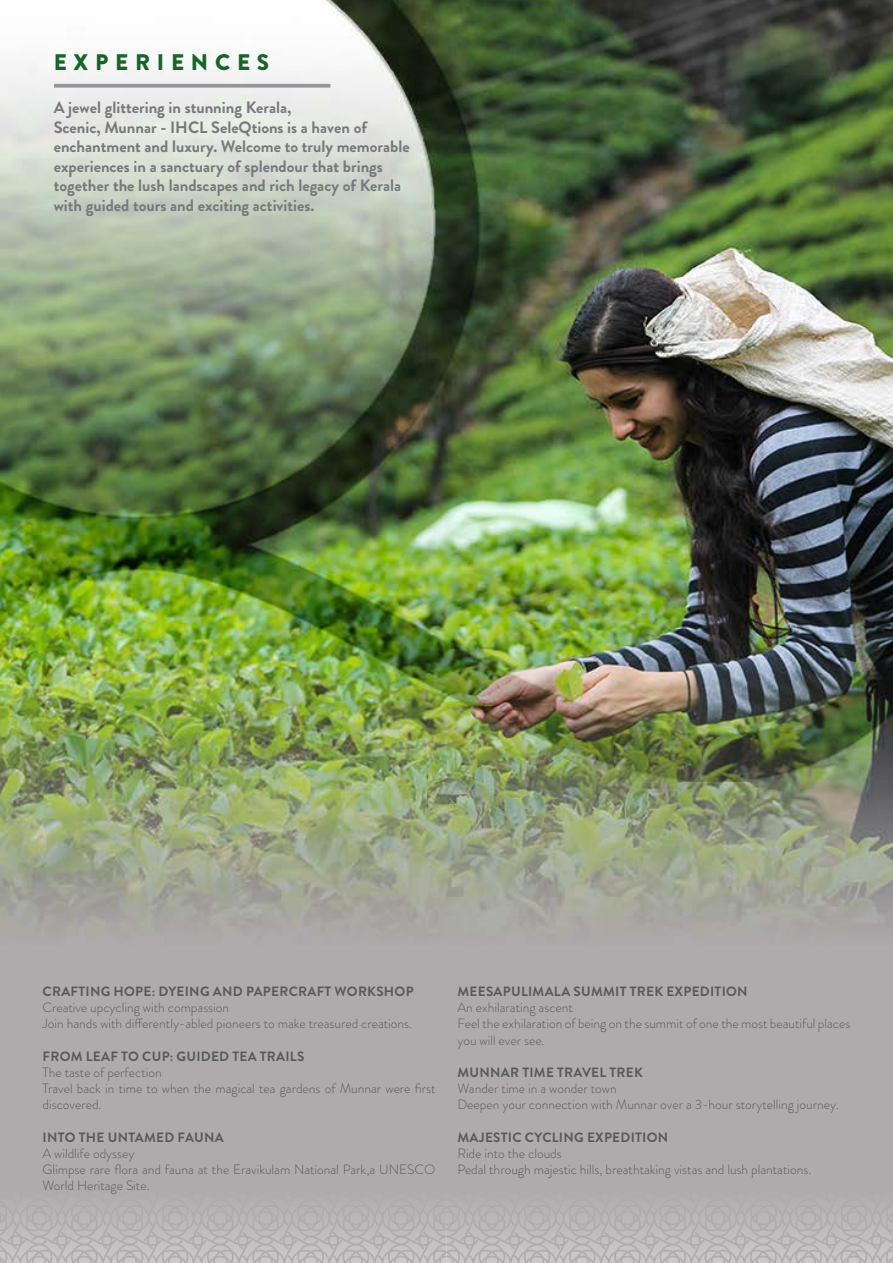
<style>
.page{position:relative;width:893px;height:1263px;background:#fff}
.page>*{position:absolute;margin:0;border:0;box-sizing:border-box;transform-origin:0 0}
.t1{font:900 22.5px "Brandon Grotesque";letter-spacing:.3em;color:#146526}
.t2{font:700 16.5px/19.5px "Brandon Grotesque";color:#77787b}
.t3{font:300 13.5px/16.2px "Brandon Grotesque";color:#58595b}
.t4{font:700 13.5px "Brandon Grotesque";letter-spacing:.02em;color:#58595b}
</style>
<div class="page">
<img style="left:0;top:0;width:892px;height:1173px">
<svg style="left:0;top:1173px;width:893px;height:90px"></svg>
<svg style="left:54px;top:84px;width:276px;height:4px"></svg>
<h1 class="t1" style="left:54px;top:46px;width:217px">EXPERIENCES</h1>
<p class="t2" style="left:54px;top:98px;width:357px">A jewel glittering in stunning Kerala,<br>Scenic, Munnar - IHCL SeleQtions is a haven of enchantment and luxury. Welcome to truly memorable experiences in a sanctuary of splendour that brings together the lush landscapes and rich legacy of Kerala with guided tours and exciting activities.</p>
<p class="t4" style="left:43px;top:982px;width:373px">CRAFTING HOPE: DYEING AND PAPERCRAFT WORKSHOP</p>
<p class="t3" style="left:43px;top:999px;width:371px">Creative upcycling with compassion<br>Join hands with differently-abled pioneers to make treasured creations.</p>
<p class="t4" style="left:43px;top:1047px;width:263px">FROM LEAF TO CUP: GUIDED TEA TRAILS</p>
<p class="t3" style="left:43px;top:1064px;width:394px">The taste of perfection<br>Travel back in time to when the magical tea gardens of Munnar were first discovered.</p>
<p class="t4" style="left:43px;top:1128px;width:183px">INTO THE UNTAMED FAUNA</p>
<p class="t3" style="left:43px;top:1145px;width:394px">A wildlife odyssey<br>Glimpse rare flora and fauna at the Eravikulam National Park,a UNESCO<br>World Heritage Site.</p>
<p class="t4" style="left:457px;top:982px;width:292px">MEESAPULIMALA SUMMIT TREK EXPEDITION</p>
<p class="t3" style="left:457px;top:999px;width:394px">An exhilarating ascent<br>Feel the exhilaration of being on the summit of one the most beautiful places you will ever see.</p>
<p class="t4" style="left:457px;top:1063px;width:187px">MUNNAR TIME TRAVEL TREK</p>
<p class="t3" style="left:457px;top:1080px;width:383px">Wander time in a wonder town<br>Deepen your connection with Munnar over a 3-hour storytelling journey.</p>
<p class="t4" style="left:457px;top:1128px;width:212px">MAJESTIC CYCLING EXPEDITION</p>
<p class="t3" style="left:457px;top:1145px;width:356px">Ride into the clouds<br>Pedal through majestic hills, breathtaking vistas and lush plantations.</p>
</div>
